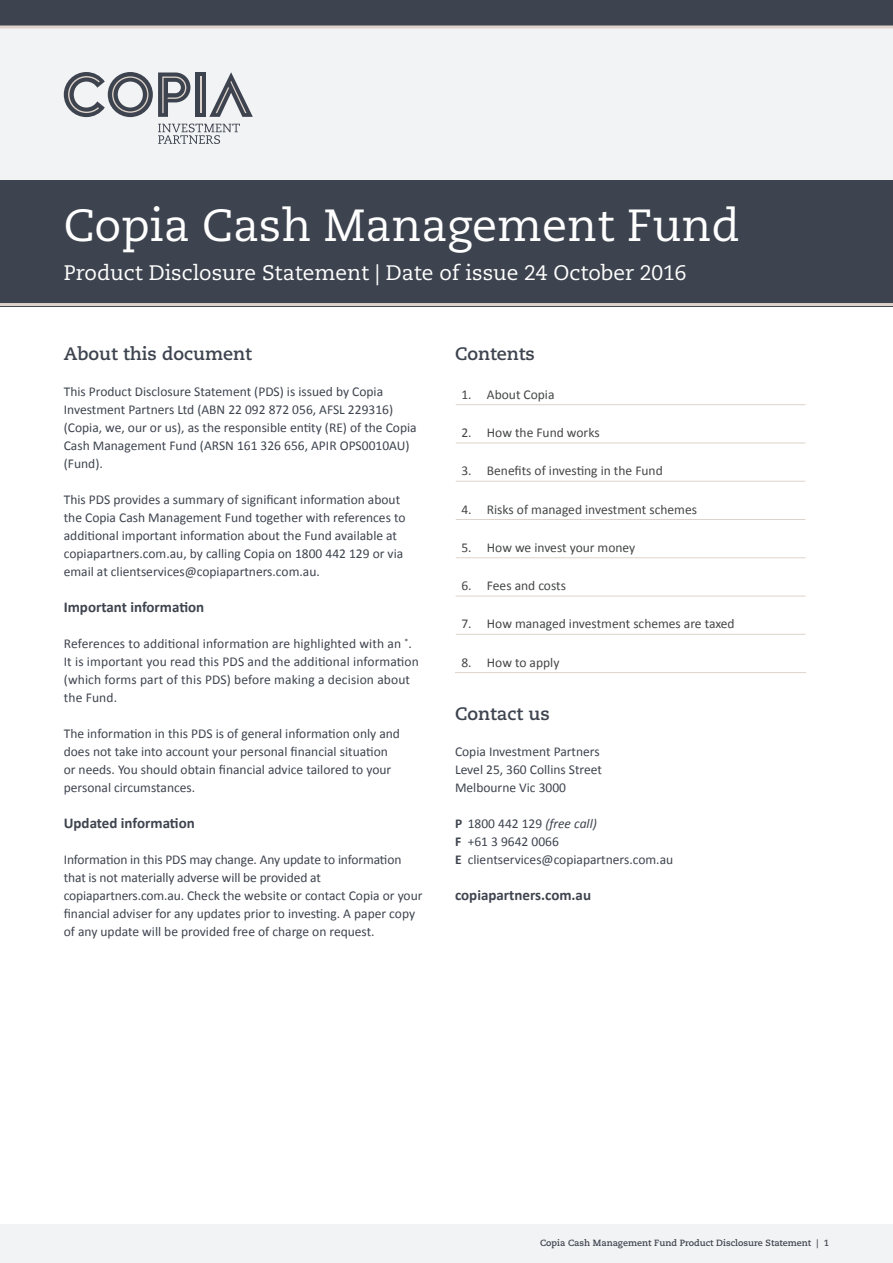
<style>
.page{position:relative;width:893px;height:1263px;background:#fff}
.page>*{position:absolute;margin:0;border:0;box-sizing:border-box;transform-origin:0 0}
.t1{font:45px "Caecilia LT Std";color:#fff}
.t2{font:21px "Caecilia LT Std";color:#fff}
.t3{font:700 18px "Caecilia LT Std";color:#3e444f}
.t4{font:700 15px "Calibri";color:#3e444f}
.t5{font:13.5px/18px "Calibri";color:#3e444f}
.t6{font:13.5px "Calibri";color:#454647}
.t7{font:700 9px "Caecilia LT Std";color:#3e444f}
.s1{font-weight:700}
.s2{font-style:italic}
</style>
<div class="page">
<div style="left:0;top:171px;width:893px;height:135px;background:#3e444f"></div>
<div style="left:0;top:26px;width:893px;height:154px;background:#f2f3f4"></div>
<div style="left:0;top:0;width:893px;height:27px;background:#3e444f"></div>
<hr style="left:0;top:26px;width:893px;height:3px;background:#ded3ca">
<hr style="left:0;top:303px;width:893px;height:3px;background:#ded3ca">
<div style="left:196px;top:73px;width:10px;height:44px;background:#3e444f"></div>
<hr style="left:200px;top:76px;width:1px;height:37px;background:#ded3ca">
<svg style="left:64px;top:72px;width:126px;height:45px"></svg>
<svg style="left:209px;top:72px;width:44px;height:45px"></svg>
<svg style="left:158px;top:124px;width:82px;height:20px"></svg>
<div style="left:0;top:1224px;width:893px;height:39px;background:#f2f3f4"></div>
<hr style="left:455px;top:672px;width:351px;height:1px;background:#ded3ca">
<hr style="left:456px;top:634px;width:349px;height:1px;background:#ded3ca">
<hr style="left:456px;top:596px;width:349px;height:1px;background:#ded3ca">
<hr style="left:456px;top:557px;width:349px;height:1px;background:#ded3ca">
<hr style="left:456px;top:519px;width:349px;height:1px;background:#ded3ca">
<hr style="left:456px;top:481px;width:349px;height:1px;background:#ded3ca">
<hr style="left:456px;top:443px;width:349px;height:1px;background:#ded3ca">
<hr style="left:456px;top:404px;width:349px;height:1px;background:#ded3ca">
<h1 class="t1" style="left:64px;top:199px;width:678px">Copia Cash Management Fund</h1>
<h2 class="t2" style="left:64px;top:260px;width:624px">Product Disclosure Statement | Date of issue 24 October 2016</h2>
<p class="t3" style="left:64px;top:343px;width:190px">About this document</p>
<p class="t5" style="left:64px;top:383px;width:354px">This Product Disclosure Statement (PDS) is issued by Copia Investment Partners Ltd (ABN 22 092 872 056, AFSL 229316) (Copia, we, our or us), as the responsible entity (RE) of the Copia Cash Management Fund (ARSN 161 326 656, APIR OPS0010AU) (Fund).</p>
<p class="t5" style="left:64px;top:491px;width:343px">This PDS provides a summary of significant information about the Copia Cash Management Fund together with references to additional important information about the Fund available at copiapartners.com.au, by calling Copia on 1800 442 129 or via email at clientservices@copiapartners.com.au.</p>
<p class="t4" style="left:64px;top:597px;width:142px">Important information</p>
<p class="t5" style="left:64px;top:635px;width:350px">References to additional information are highlighted with an <sup>*</sup>.</p>
<p class="t5" style="left:64px;top:653px;width:357px">It is important you read this PDS and the additional information (which forms part of this PDS) before making a decision about the Fund.</p>
<p class="t5" style="left:64px;top:725px;width:338px">The information in this PDS is of general information only and does not take into account your personal financial situation or needs. You should obtain financial advice tailored to your personal circumstances.</p>
<p class="t4" style="left:64px;top:813px;width:133px">Updated information</p>
<p class="t5" style="left:64px;top:851px;width:339px">Information in this PDS may change. Any update to information that is not materially adverse will be provided at</p>
<p class="t5" style="left:64px;top:887px;width:360px">copiapartners.com.au. Check the website or contact Copia or your financial adviser for any updates prior to investing. A paper copy of any update will be provided free of charge on request.</p>
<p class="t3" style="left:455px;top:343px;width:81px">Contents</p>
<p class="t6" style="left:461px;top:386px;width:95px">1. About Copia</p>
<p class="t6" style="left:461px;top:424px;width:140px">2. How the Fund works</p>
<p class="t6" style="left:461px;top:462px;width:203px">3. Benefits of investing in the Fund</p>
<p class="t6" style="left:461px;top:500px;width:237px">4. Risks of managed investment schemes</p>
<p class="t6" style="left:461px;top:539px;width:176px">5. How we invest your money</p>
<p class="t6" style="left:461px;top:577px;width:106px">6. Fees and costs</p>
<p class="t6" style="left:461px;top:615px;width:275px">7. How managed investment schemes are taxed</p>
<p class="t6" style="left:461px;top:654px;width:100px">8. How to apply</p>
<p class="t3" style="left:455px;top:703px;width:96px">Contact us</p>
<p class="t5" style="left:455px;top:743px;width:146px">Copia Investment Partners</p>
<p class="t5" style="left:455px;top:761px;width:149px">Level 25, 360 Collins Street</p>
<p class="t5" style="left:455px;top:779px;width:113px">Melbourne Vic 3000</p>
<p class="t5" style="left:455px;top:815px;width:143px"><span class="s1">P</span> 1800 442 129 <span class="s2">(free call)</span></p>
<p class="t5" style="left:455px;top:833px;width:105px"><span class="s1">F</span> +61 3 9642 0066</p>
<p class="t5" style="left:455px;top:851px;width:220px"><span class="s1">E</span> clientservices@copiapartners.com.au</p>
<p class="t4" style="left:455px;top:885px;width:138px">copiapartners.com.au</p>
<p class="t7" style="left:540px;top:1237px;width:291px">Copia Cash Management Fund Product Disclosure Statement | 1</p>
</div>
